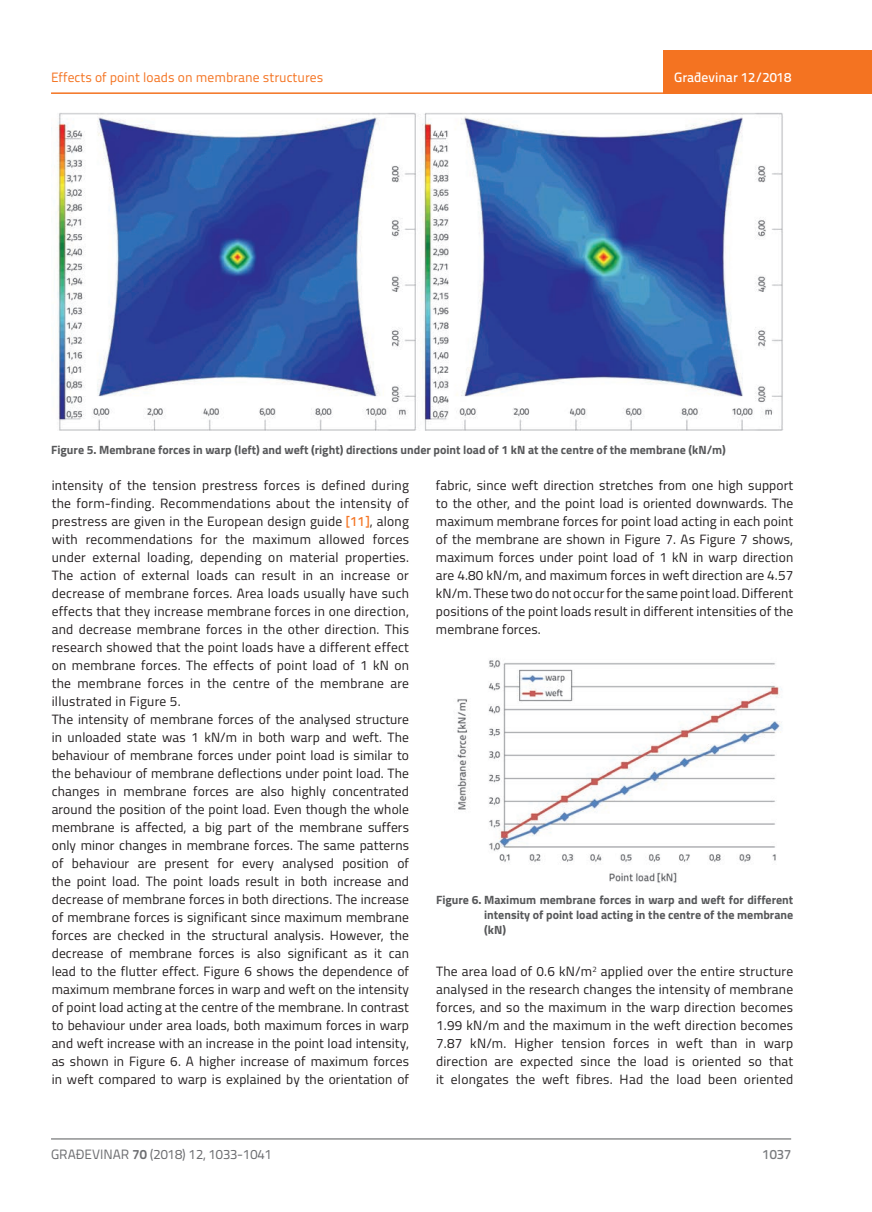
<style>
.page{position:relative;width:872px;height:1212px;background:#fff}
.page>*{position:absolute;margin:0;border:0;box-sizing:border-box;transform-origin:0 0}
.t1{font:13.5px/18px "Titillium";letter-spacing:.01em;color:#231f20;text-align:justify}
.t2{font:13.5px "Titillium Text 22 L";color:#f47321}
.t3{font:13.5px "Titillium Text 22 L";color:#6c6d70}
.t4{font:500 13.5px "Titillium Text 22 L";color:#fff}
.t5{font:500 13.5px "Titillium Text 22 L";color:#787a7d}
.t6{font:700 12px/15px "Titillium";color:#57585a;text-align:justify}
.s1{font-family:"Titillium Text 22 L";font-weight:500;color:#f47321}
.s2{font-weight:700}
</style>
<div class="page">
<hr style="left:51px;top:92px;width:821px;height:2px;background:#f47321">
<div style="left:663px;top:50px;width:209px;height:44px;background:#f47321"></div>
<hr style="left:51px;top:1139px;width:740px;height:1px;background:#57585a">
<img style="left:51px;top:113px;width:732px;height:318px">
<img style="left:457px;top:660px;width:325px;height:223px">
<p class="t2" style="left:51px;top:68px;width:274px">Effects of point loads on membrane structures</p>
<p class="t4" style="left:674px;top:67px;width:118px">Građevinar 12/2018</p>
<p class="t6" style="left:51px;top:441px;width:676px">Figure 5. Membrane forces in warp (left) and weft (right) directions under point load of 1 kN at the centre of the membrane (kN/m)</p>
<p class="t1" style="left:52px;top:475px;width:359px;text-align:left">intensity of the tension prestress forces is defined during the form-finding. Recommendations about the intensity of prestress are given in the European design guide <span class="s1">[11]</span>, along with recommendations for the maximum allowed forces under external loading, depending on material properties.<br>The action of external loads can result in an increase or decrease of membrane forces. Area loads usually have such effects that they increase membrane forces in one direction, and decrease membrane forces in the other direction. This research showed that the point loads have a different effect on membrane forces. The effects of point load of 1 kN on the membrane forces in the centre of the membrane are illustrated in Figure 5.<br>The intensity of membrane forces of the analysed structure in unloaded state was 1 kN/m in both warp and weft. The behaviour of membrane forces under point load is similar to the behaviour of membrane deflections under point load. The changes in membrane forces are also highly concentrated around the position of the point load. Even though the whole membrane is affected, a big part of the membrane suffers only minor changes in membrane forces. The same patterns of behaviour are present for every analysed position of the point load. The point loads result in both increase and decrease of membrane forces in both directions. The increase of membrane forces is significant since maximum membrane forces are checked in the structural analysis. However, the decrease of membrane forces is also significant as it can lead to the flutter effect. Figure 6 shows the dependence of maximum membrane forces in warp and weft on the intensity of point load acting at the centre of the membrane. In contrast to behaviour under area loads, both maximum forces in warp and weft increase with an increase in the point load intensity, as shown in Figure 6. A higher increase of maximum forces in weft compared to warp is explained by the orientation of</p>
<p class="t1" style="left:436px;top:475px;width:359px">fabric, since weft direction stretches from one high support to the other, and the point load is oriented downwards. The maximum membrane forces for point load acting in each point of the membrane are shown in Figure 7. As Figure 7 shows, maximum forces under point load of 1 kN in warp direction are 4.80 kN/m, and maximum forces in weft direction are 4.57 kN/m. These two do not occur for the same point load. Different positions of the point loads result in different intensities of the membrane forces.</p>
<p class="t6" style="left:484px;top:892px;width:311px;text-indent:-48px">Figure 6. Maximum membrane forces in warp and weft for different intensity of point load acting in the centre of the membrane (kN)</p>
<p class="t1" style="left:436px;top:962px;width:359px">The area load of 0.6 kN/m<sup>2</sup> applied over the entire structure analysed in the research changes the intensity of membrane forces, and so the maximum in the warp direction becomes 1.99 kN/m and the maximum in the weft direction becomes 7.87 kN/m. Higher tension forces in weft than in warp direction are expected since the load is oriented so that it elongates the weft fibres. Had the load been oriented</p>
<p class="t3" style="left:51px;top:1144px;width:222px">GRAĐEVINAR <span class="s2">70</span> (2018) 12, 1033-1041</p>
<p class="t5" style="left:762px;top:1144px;width:30px">1037</p>
</div>
